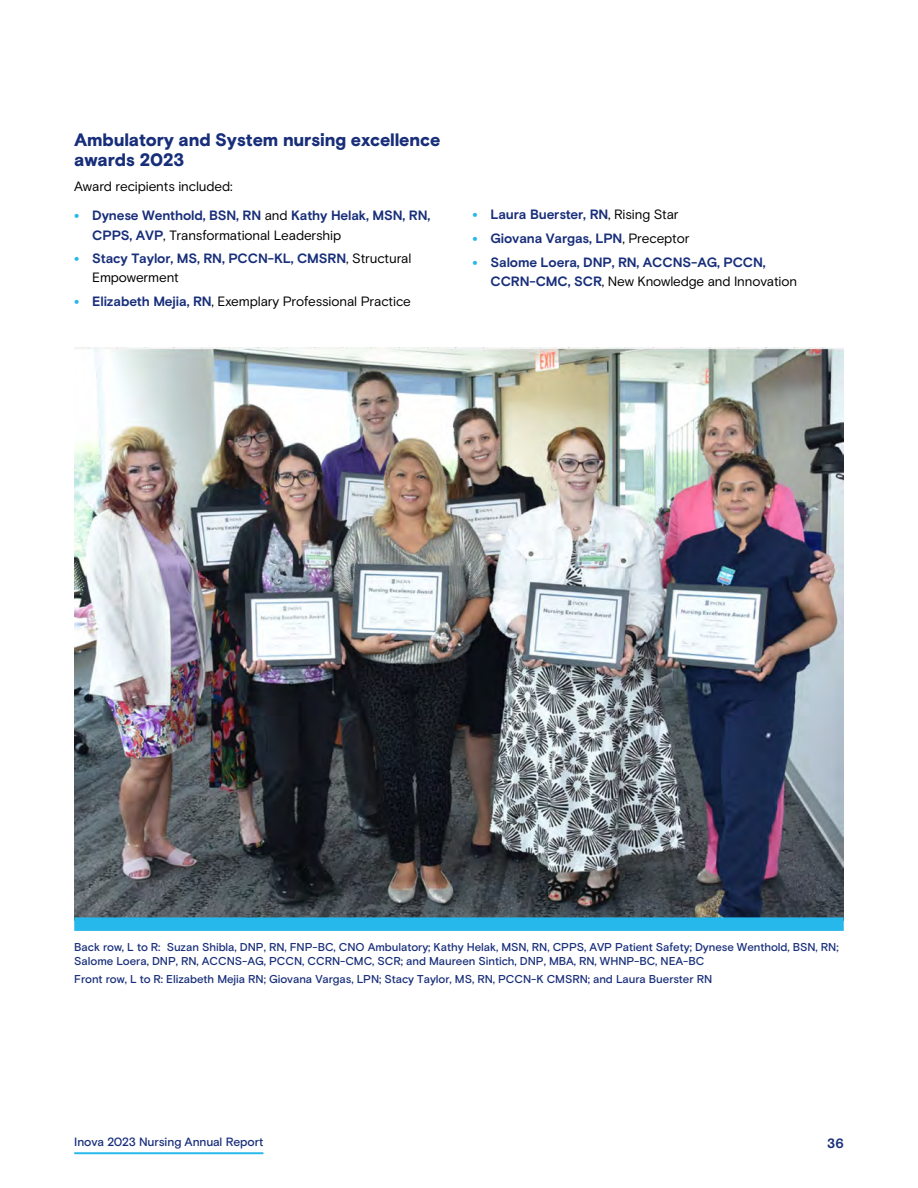
<style>
.page{position:relative;width:918px;height:1188px;background:#fff}
.page>*{position:absolute;margin:0;border:0;box-sizing:border-box;transform-origin:0 0}
.t1{font:900 18px/20.4px "Basis Grotesque Pro";letter-spacing:-.01em;color:#182e7a}
.t2{font:700 13.5px/19.5px "Basis Grotesque Pro";letter-spacing:-.01em;color:#182e7a}
.t3{font:13.5px "Basis Grotesque Pro";letter-spacing:-.01em;color:#000}
.t4{font:500 12px "Basis Grotesque Pro";letter-spacing:-.005em;color:#182e7a}
.t5{font:500 11.4px/14.2px "Basis Grotesque Pro";letter-spacing:-.005em;color:#182e7a}
.s1{font-weight:900;font-size:15px;color:#26b8eb}
.s2{font-weight:400;color:#000}
.s3{font-weight:700;color:#182e7a}
</style>
<div class="page">
<hr style="left:74px;top:1152px;width:189px;height:2px;background:#26b8eb">
<img style="left:74px;top:348px;width:770px;height:569px">
<div style="left:74px;top:917px;width:770px;height:14px;background:#26b8eb"></div>
<h1 class="t1" style="left:74px;top:130px;width:368px">Ambulatory and System nursing excellence awards 2023</h1>
<p class="t3" style="left:74px;top:178px;width:160px">Award recipients included:</p>
<p class="t2" style="left:92px;top:206px;width:340px;text-indent:-18px"><span class="s1">•</span> Dynese Wenthold, BSN, RN <span class="s2">and</span> Kathy Helak, MSN, RN,<br>CPPS, AVP<span class="s2">, Transformational Leadership</span></p>
<p class="t2" style="left:92px;top:250px;width:321px;line-height:18.9px;text-indent:-18px"><span class="s1">•</span> Stacy Taylor, MS, RN, PCCN-KL, CMSRN<span class="s2">, Structural<br>Empowerment</span></p>
<p class="t3" style="left:74px;top:293px;width:338px"><span class="s1">•</span> <span class="s3">Elizabeth Mejia, RN</span>, Exemplary Professional Practice</p>
<p class="t2" style="left:472px;top:205px;width:208px"><span class="s1">•</span> Laura Buerster, RN<span class="s2">, Rising Star</span></p>
<p class="t2" style="left:472px;top:229px;width:219px"><span class="s1">•</span> Giovana Vargas, LPN<span class="s2">, Preceptor</span></p>
<p class="t2" style="left:490px;top:253px;width:308px;text-indent:-18px"><span class="s1">•</span> Salome Loera, DNP, RN, ACCNS-AG, PCCN,<br>CCRN-CMC, SCR<span class="s2">, New Knowledge and Innovation</span></p>
<p class="t5" style="left:74px;top:940px;width:766px">Back row, L to R: Suzan Shibla, DNP, RN, FNP-BC, CNO Ambulatory; Kathy Helak, MSN, RN, CPPS, AVP Patient Safety; Dynese Wenthold, BSN, RN;<br>Salome Loera, DNP, RN, ACCNS-AG, PCCN, CCRN-CMC, SCR; and Maureen Sintich, DNP, MBA, RN, WHNP-BC, NEA-BC</p>
<p class="t5" style="left:74px;top:973px;width:639px">Front row, L to R: Elizabeth Mejia RN; Giovana Vargas, LPN; Stacy Taylor, MS, RN, PCCN-K CMSRN; and Laura Buerster RN</p>
<p class="t4" style="left:74px;top:1134px;width:191px">Inova 2023 Nursing Annual Report</p>
<p class="t2" style="left:827px;top:1134px;width:18px">36</p>
</div>
